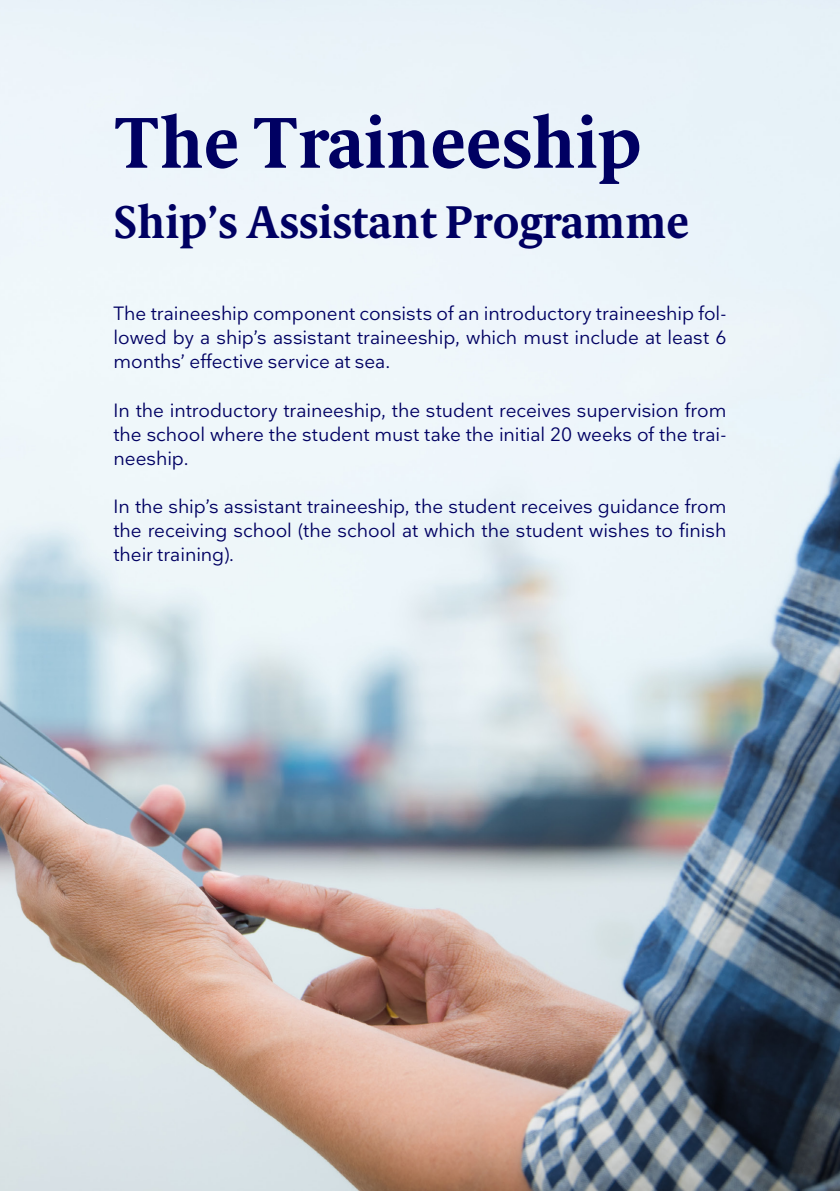
<style>
.page{position:relative;width:840px;height:1191px;background:#fff}
.page>*{position:absolute;margin:0;border:0;box-sizing:border-box;transform-origin:0 0}
.Overskift{font:700 72px "Berlingske Serif Text";color:#000062}
.Overskift-2{font:700 46px "Berlingske Serif Text";color:#000062}
.Brødtekst{font:19px/24px "Nationale";color:#000062;text-align:justify}
</style>
<div class="page">
<img style="left:0;top:0;width:839px;height:1191px">
<p class="Overskift" style="left:113px;top:91px;width:530px">The Traineeship</p>
<p class="Overskift-2" style="left:113px;top:189px;width:577px">Ship’s Assistant Programme</p>
<p class="Brødtekst" style="left:113px;top:301px;width:614px">The traineeship component consists of an introductory traineeship fol&shy;lowed by a ship’s assistant traineeship, which must include at least 6 months’ effective service at sea.</p>
<p class="Brødtekst" style="left:113px;top:397px;width:614px">In the introductory traineeship, the student receives supervision from the school where the student must take the initial 20 weeks of the trai&shy;neeship.</p>
<p class="Brødtekst" style="left:113px;top:493px;width:614px">In the ship’s assistant traineeship, the student receives guidance from the receiving school (the school at which the student wishes to finish their training).</p>
</div>
